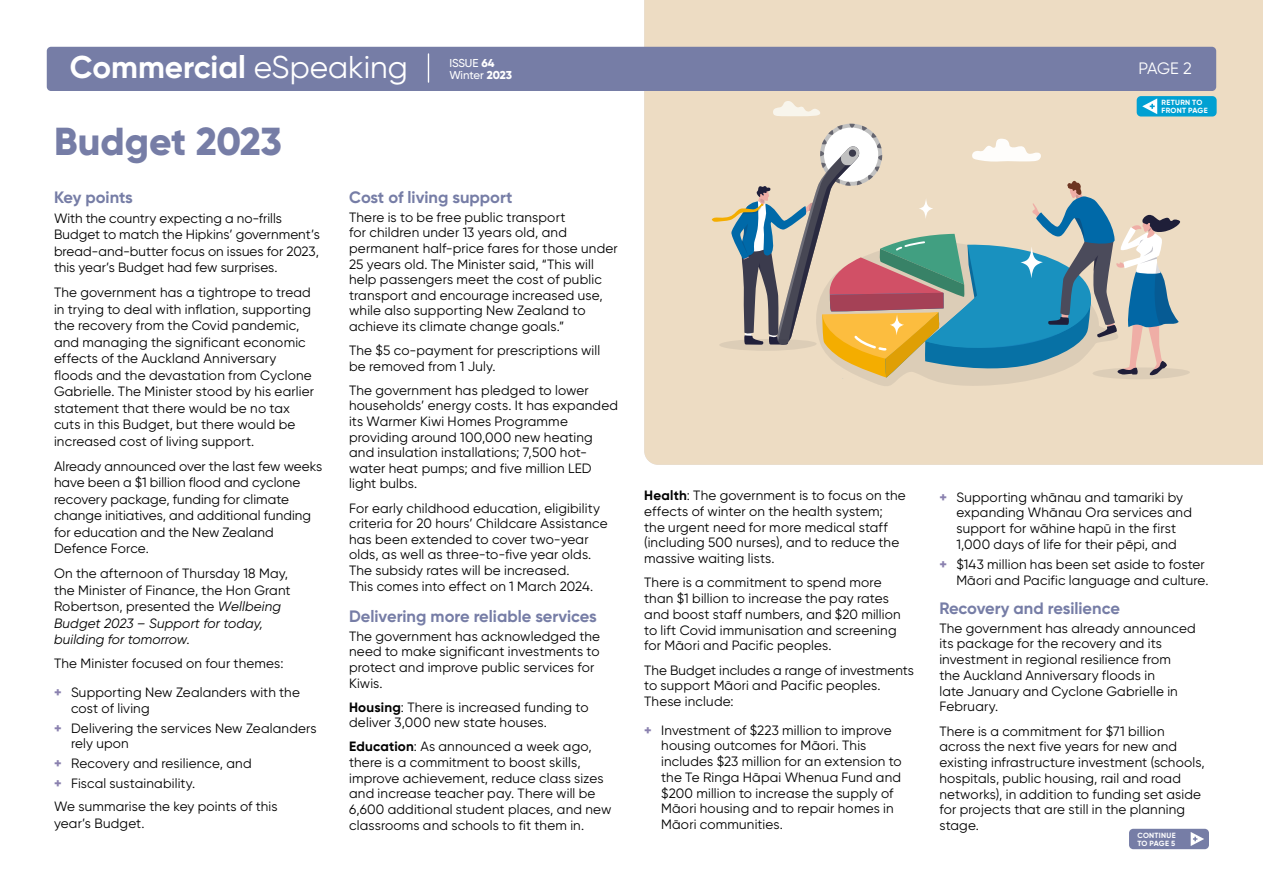
<style>
.page{position:relative;width:1263px;height:893px;background:#fff}
.page>*{position:absolute;margin:0;border:0;box-sizing:border-box;transform-origin:0 0}
.t1{font:800 39px "Gilroy";letter-spacing:-.005em;color:#767da6}
.t2{font:700 31.5px "Gilroy";color:#fff}
.t3{font:700 16.5px "Gilroy";color:#767da6}
.t4{font:16.5px "Gilroy";color:#fff}
.t5{font:13.5px/15.8px "Gilroy";letter-spacing:.01em;color:#000}
.t6{font:500 11.4px/12.5px "Gilroy";color:#fff}
.t7{font:700 7.5px/7.5px "Gilroy";letter-spacing:.035em;color:#fff}
.s1{font-weight:400}
.s2{font-weight:800}
.s3{font-style:italic}
.s4{font-weight:800;color:#8a81af}
.s5{font-weight:700}
</style>
<div class="page">
<div style="left:644px;top:0;width:619px;height:465px;background:#eddcc3"></div>
<div style="left:47px;top:47px;width:1169px;height:44px;background:#767da6;border-radius:4px"></div>
<svg style="left:428px;top:54px;width:1px;height:28px"></svg>
<div style="left:1137px;top:96px;width:79px;height:21px;background:#00a0d2;border-radius:4px"></div>
<svg style="left:712px;top:98px;width:478px;height:288px;background:#bbbdb0"></svg>
<div style="left:1129px;top:829px;width:80px;height:20px;background:#767da6;border-radius:4px"></div>
<svg style="left:1191px;top:832px;width:13px;height:14px"></svg>
<h2 class="t2" style="left:70px;top:48px;width:340px">Commercial <span class="s1">eSpeaking</span></h2>
<p class="t4" style="left:1138px;top:58px;width:55px">PAGE 2</p>
<p class="t6" style="left:449px;top:56px;width:64px">ISSUE <span class="s2">64<br></span>Winter <span class="s2">2023</span></p>
<h1 class="t1" style="left:54px;top:116px;width:230px">Budget 2023</h1>
<p class="t3" style="left:54px;top:187px;width:80px">Key points</p>
<p class="t5" style="left:54px;top:209px;width:267px;line-height:16.5px">With the country expecting a no-frills Budget to match the Hipkins’ government’s bread-and-butter focus on issues for 2023, this year’s Budget had few surprises.</p>
<p class="t5" style="left:54px;top:284px;width:261px;line-height:16.5px">The government has a tightrope to tread in trying to deal with inflation, supporting the recovery from the Covid pandemic, and managing the significant economic effects of the Auckland Anniversary floods and the devastation from Cyclone Gabrielle. The Minister stood by his earlier statement that there would be no tax cuts in this Budget, but there would be increased cost of living support.</p>
<p class="t5" style="left:54px;top:457px;width:270px;line-height:16.5px">Already announced over the last few weeks have been a $1 billion flood and cyclone recovery package, funding for climate change initiatives, and additional funding for education and the New Zealand Defence Force.</p>
<p class="t5" style="left:54px;top:565px;width:238px;line-height:16.5px">On the afternoon of Thursday 18 May, the Minister of Finance, the Hon Grant Robertson, presented the <span class="s3">Wellbeing Budget 2023 – Support for today, building for tomorrow</span>.</p>
<p class="t5" style="left:54px;top:649px;width:247px;line-height:28.5px">The Minister focused on four themes:<br><span class="s4">+</span> Supporting New Zealanders with the</p>
<p class="t5" style="left:54px;top:698px;width:264px;line-height:20px;text-indent:17px">cost of living<br><span class="s4">+</span> Delivering the services New Zealanders</p>
<p class="t5" style="left:54px;top:733px;width:199px;line-height:20px;text-indent:17px">rely upon<br><span class="s4">+</span> Recovery and resilience, and <span class="s4">+</span> Fiscal sustainability.</p>
<p class="t5" style="left:54px;top:798px;width:225px;line-height:16.5px">We summarise the key points of this year’s Budget.</p>
<p class="t7" style="left:1161px;top:99px;width:48px">RETURN TO<br>FRONT PAGE</p>
<p class="t3" style="left:349px;top:187px;width:165px">Cost of living support</p>
<p class="t5" style="left:349px;top:209px;width:270px">There is to be free public transport<br>for children under 13 years old, and permanent half-price fares for those under 25 years old. The Minister said, “This will help passengers meet the cost of public transport and encourage increased use, while also supporting New Zealand to achieve its climate change goals.”</p>
<p class="t5" style="left:349px;top:342px;width:253px">The $5 co-payment for prescriptions will be removed from 1 July.</p>
<p class="t5" style="left:349px;top:382px;width:270px">The government has pledged to lower households’ energy costs. It has expanded its Warmer Kiwi Homes Programme providing around 100,000 new heating and insulation installations; 7,500 hot&shy;water heat pumps; and five million LED light bulbs.</p>
<p class="t5" style="left:349px;top:500px;width:260px">For early childhood education, eligibility criteria for 20 hours’ Childcare Assistance has been extended to cover two-year olds, as well as three-to-five year olds.<br>The subsidy rates will be increased.<br>This comes into effect on 1 March 2024.</p>
<p class="t3" style="left:349px;top:606px;width:249px">Delivering more reliable services</p>
<p class="t5" style="left:349px;top:628px;width:252px">The government has acknowledged the need to make significant investments to protect and improve public services for<br>Kiwis.</p>
<p class="t5" style="left:349px;top:699px;width:241px"><span class="s5">Housing</span>: There is increased funding to deliver 3,000 new state houses.</p>
<p class="t5" style="left:349px;top:739px;width:264px"><span class="s5">Education</span>: As announced a week ago, there is a commitment to boost skills, improve achievement, reduce class sizes and increase teacher pay. There will be 6,600 additional student places, and new classrooms and schools to fit them in.</p>
<p class="t5" style="left:644px;top:487px;width:263px"><span class="s5">Health</span>: The government is to focus on the effects of winter on the health system; the urgent need for more medical staff (including 500 nurses), and to reduce the massive waiting lists.</p>
<p class="t5" style="left:644px;top:574px;width:258px">There is a commitment to spend more than $1 billion to increase the pay rates and boost staff numbers, and $20 million to lift Covid immunisation and screening for Māori and Pacific peoples.</p>
<p class="t5" style="left:644px;top:662px;width:271px">The Budget includes a range of investments to support Māori and Pacific peoples.<br>These include:</p>
<p class="t5" style="left:661px;top:722px;width:242px;text-indent:-17px"><span class="s4">+</span> Investment of $223 million to improve housing outcomes for Māori. This includes $23 million for an extension to the Te Ringa Hāpai Whenua Fund and $200 million to increase the supply of Māori housing and to repair homes in Māori communities.</p>
<p class="t5" style="left:956px;top:489px;width:237px;text-indent:-17px"><span class="s4">+</span> Supporting whānau and tamariki by expanding Whānau Ora services and support for wāhine hapū in the first 1,000 days of life for their pēpi, and</p>
<p class="t5" style="left:939px;top:556px;width:271px;text-align:right"><span class="s4">+</span> $143 million has been set aside to foster<br>Māori and Pacific language and culture.</p>
<p class="t3" style="left:939px;top:598px;width:182px">Recovery and resilience</p>
<p class="t5" style="left:939px;top:620px;width:258px">The government has already announced its package for the recovery and its investment in regional resilience from<br>the Auckland Anniversary floods in<br>late January and Cyclone Gabrielle in<br>February.</p>
<p class="t5" style="left:939px;top:723px;width:267px">There is a commitment for $71 billion across the next five years for new and existing infrastructure investment (schools, hospitals, public housing, rail and road networks), in addition to funding set aside for projects that are still in the planning stage.</p>
<p class="t7" style="left:1137px;top:832px;width:40px">CONTINUE<br>TO PAGE 5</p>
</div>
